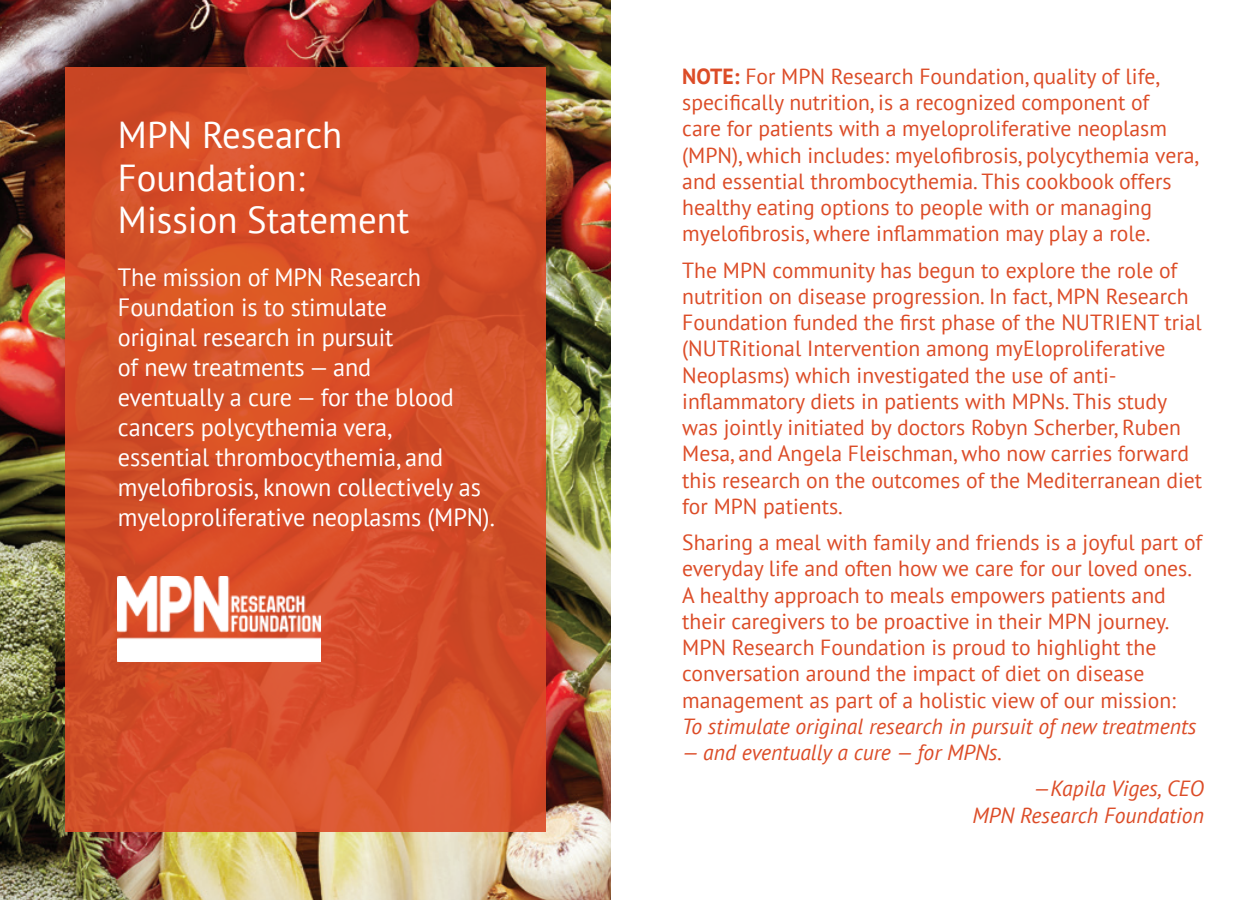
<style>
.page{position:relative;width:1260px;height:900px;background:#fff}
.page>*{position:absolute;margin:0;border:0;box-sizing:border-box;transform-origin:0 0}
.t1{font:37.5px/42.5px "PT Sans";color:#fff}
.t2{font:25px/30px "PT Sans";letter-spacing:-.005em;color:#fff}
.t3{font:22px/26.2px "PT Sans";color:#dc4c27}
.t4{font:italic 22px/26.2px "PT Sans";color:#dc4c27;text-align:right}
.s1{font-weight:700}
.s2{font-style:italic}
</style>
<div class="page">
<img style="left:0;top:0;width:611px;height:900px">
<svg style="left:65px;top:68px;width:480px;height:764px;background:#d54f29"></svg>
<img style="left:118px;top:576px;width:202px;height:85px">
<p class="t1" style="left:118px;top:113px;width:293px">MPN Research<br>Foundation:<br>Mission Statement</p>
<p class="t2" style="left:118px;top:261px;width:378px">The mission of MPN Research<br>Foundation is to stimulate<br>original research in pursuit<br>of new treatments — and<br>eventually a cure — for the blood cancers polycythemia vera,<br>essential thrombocythemia, and myelofibrosis, known collectively as myeloproliferative neoplasms (MPN).</p>
<p class="t3" style="left:682px;top:63px;width:518px"><span class="s1">NOTE:</span> For MPN Research Foundation, quality of life, specifically nutrition, is a recognized component of<br>care for patients with a myeloproliferative neoplasm (MPN), which includes: myelofibrosis, polycythemia vera, and essential thrombocythemia. This cookbook offers healthy eating options to people with or managing myelofibrosis, where inflammation may play a role.</p>
<p class="t3" style="left:682px;top:256px;width:522px">The MPN community has begun to explore the role of nutrition on disease progression. In fact, MPN Research Foundation funded the first phase of the NUTRIENT trial (NUTRitional Intervention among myEloproliferative Neoplasms) which investigated the use of anti&shy;inflammatory diets in patients with MPNs. This study was jointly initiated by doctors Robyn Scherber, Ruben Mesa, and Angela Fleischman, who now carries forward this research on the outcomes of the Mediterranean diet for MPN patients.</p>
<p class="t3" style="left:682px;top:529px;width:522px">Sharing a meal with family and friends is a joyful part of everyday life and often how we care for our loved ones.<br>A healthy approach to meals empowers patients and their caregivers to be proactive in their MPN journey.<br>MPN Research Foundation is proud to highlight the conversation around the impact of diet on disease management as part of a holistic view of our mission:<br><span class="s2">To stimulate original research in pursuit of new treatments</span></p>
<p class="t4" style="left:682px;top:739px;width:321px">— and eventually a cure — for MPNs.</p>
<p class="t4" style="left:973px;top:775px;width:233px">—Kapila Viges, CEO<br>MPN Research Foundation</p>
</div>
